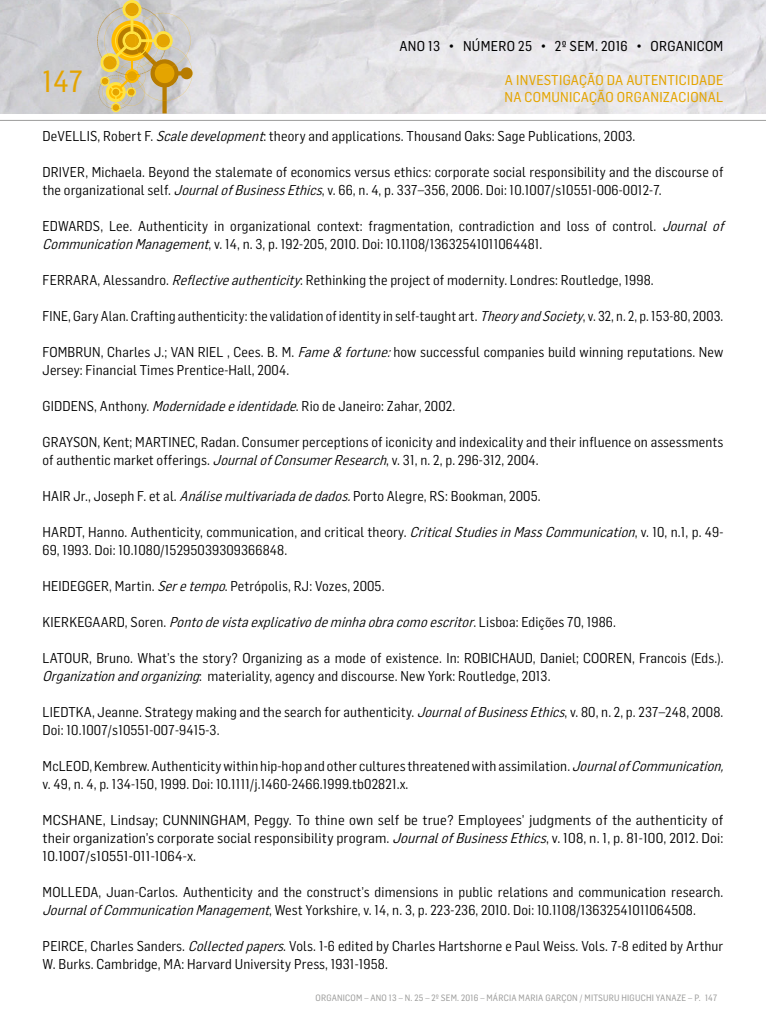
<style>
.page{position:relative;width:766px;height:1021px;background:#fff}
.page>*{position:absolute;margin:0;border:0;box-sizing:border-box;transform-origin:0 0}
.t1{font:30px "Flama Semicondensed Basic";color:#e4a400}
.t2{font:14px/18px "Flama Semicondensed";letter-spacing:.01em;color:#000}
.t3{font:14px/18px "Flama Semicondensed";letter-spacing:.01em;color:#000;text-align:justify;scale:1.04 1}
.t4{font:italic 14px "Flama Semicondensed";color:#000}
.t5{font:14px/16.8px "Flama Semicondensed Basic";letter-spacing:.02em;color:#e4a400}
.t6{font:14px "Flama Semicondensed Basic";letter-spacing:.02em;color:#000}
.t7{font:9px "Flama Semicondensed Basic";letter-spacing:.02em;color:#9d9d9c}
.s1{font-style:italic}
.s2{font-style:normal}
</style>
<div class="page">
<img style="left:0;top:0;width:765px;height:113px">
<hr style="left:0;top:120px;width:765px;height:1px;background:#9d9d9c">
<svg style="left:97px;top:0;width:95px;height:113px;background:#d3c088"></svg>
<p class="t6" style="left:399px;top:37px;width:325px">ANO 13 • NÚMERO 25 • 2º SEM. 2016 • ORGANICOM</p>
<p class="t5" style="left:504px;top:71px;width:220px">A INVESTIGAÇÃO DA AUTENTICIDADE<br>NA COMUNICAÇÃO ORGANIZACIONAL</p>
<h1 class="t1" style="left:43px;top:62px;width:42px">147</h1>
<p class="t2" style="left:43px;top:126px;width:594px">DeVELLIS, Robert F. <span class="s1">Scaledevelopment</span>: theory and applications. Thousand Oaks: Sage Publications, 2003.</p>
<p class="t2" style="left:43px;top:162px;width:682px">DRIVER, Michaela. Beyond the stalemate of economics versus ethics: corporate social responsibility and the discourse of the organizational self. <span class="s1">JournalofBusinessEthics</span>, v. 66, n. 4, p. 337–356, 2006. Doi: 10.1007/s10551-006-0012-7.</p>
<p class="t2" style="left:43px;top:216px;width:686px">EDWARDS, Lee. Authenticity in organizational context: fragmentation, contradiction and loss of control. <span class="s1">Journal of<br>CommunicationManagement</span>, v. 14, n. 3, p. 192-205, 2010. Doi: 10.1108/13632541011064481.</p>
<p class="t2" style="left:43px;top:270px;width:612px">FERRARA, Alessandro. <span class="s1">Reflectiveauthenticity</span>: Rethinking the project of modernity. Londres: Routledge, 1998.</p>
<p class="t2" style="left:43px;top:306px;width:682px">FINE, Gary Alan. Crafting authenticity: the validation of identity in self-taught art. <span class="s1">TheoryandSociety</span>, v. 32, n. 2, p. 153-80, 2003.</p>
<p class="t2" style="left:43px;top:342px;width:682px">FOMBRUN, Charles J.; VAN RIEL , Cees. B. M. <span class="s1">Fame&amp; fortune:</span>how successful companies build winning reputations. New<br>Jersey: Financial Times Prentice-Hall, 2004.</p>
<p class="t2" style="left:43px;top:396px;width:414px">GIDDENS, Anthony. <span class="s1">Modernidadeeidentidade</span>. Rio de Janeiro: Zahar, 2002.</p>
<p class="t2" style="left:43px;top:432px;width:682px">GRAYSON, Kent; MARTINEC, Radan. Consumer perceptions of iconicity and indexicality and their influence on assessments of authentic market offerings. <span class="s1">JournalofConsumerResearch</span>, v. 31, n. 2, p. 296-312, 2004.</p>
<p class="t2" style="left:43px;top:486px;width:499px">HAIR Jr., Joseph F. et al. <span class="s1">Análisemultivariadadedados.</span>Porto Alegre, RS: Bookman, 2005.</p>
<p class="t2" style="left:43px;top:522px;width:682px">HARDT, Hanno. Authenticity, communication, and critical theory. <span class="s1">CriticalStudiesinMassCommunication</span>, v. 10, n.1, p. 49-<br>69, 1993. Doi: 10.1080/15295039309366848.</p>
<p class="t2" style="left:43px;top:576px;width:343px">HEIDEGGER, Martin. <span class="s1">Seretempo</span>. Petrópolis, RJ: Vozes, 2005.</p>
<p class="t4" style="left:43px;top:613px;width:575px"><span class="s2">K I E R K E G A A R D , S o r e n .</span> Pontodevistaexplicativodeminhaobracomoescritor<span class="s2">. L i s b o a : E d i ç õ e s 7 0 , 1 9 8 6 .</span></p>
<p class="t2" style="left:43px;top:648px;width:682px">LATOUR, Bruno. What’s the story? Organizing as a mode of existence. In: ROBICHAUD, Daniel; COOREN, Francois (Eds.).<br><span class="s1">Organizationandorganizing</span>: materiality, agency and discourse. New York: Routledge, 2013.</p>
<p class="t2" style="left:43px;top:702px;width:682px">LIEDTKA, Jeanne. Strategy making and the search for authenticity. <span class="s1">JournalofBusinessEthics</span>, v. 80, n. 2, p. 237–248, 2008.<br>Doi: 10.1007/s10551-007-9415-3.</p>
<p class="t2" style="left:43px;top:756px;width:686px">McLEOD, Kembrew. Authenticity within hip-hop and other cultures threatened with assimilation. <span class="s1">JournalofCommunication, </span>v. 49, n. 4, p. 134-150, 1999. Doi: 10.1111/j.1460-2466.1999.tb02821.x.</p>
<p class="t3" style="left:43px;top:810px;width:656px">MCSHANE, Lindsay; CUNNINGHAM, Peggy. To thine own self be true? Employees’ judgments of the authenticity of their organization’s corporate social responsibility program. <span class="s1">JournalofBusinessEthics</span>, v. 108, n. 1, p. 81-100, 2012. Doi:<br>10.1007/s10551-011-1064-x.</p>
<p class="t2" style="left:43px;top:882px;width:682px">MOLLEDA, Juan-Carlos. Authenticity and the construct’s dimensions in public relations and communication research.<br><span class="s1">JournalofCommunicationManagement</span>, West Yorkshire, v. 14, n. 3, p. 223-236, 2010. Doi: 10.1108/13632541011064508.</p>
<p class="t2" style="left:43px;top:936px;width:682px">PEIRCE, Charles Sanders. <span class="s1">Collectedpapers</span>. Vols. 1-6 edited by Charles Hartshorne e Paul Weiss. Vols. 7-8 edited by Arthur<br>W. Burks. Cambridge, MA: Harvard University Press, 1931-1958.</p>
<p class="t7" style="left:315px;top:992px;width:403px">ORGANICOM – ANO 13 – N. 25 – 2º SEM. 2016 – MÁRCIA MARIA GARÇON / MITSURU HIGUCHI YANAZE – P. 147</p>
</div>
